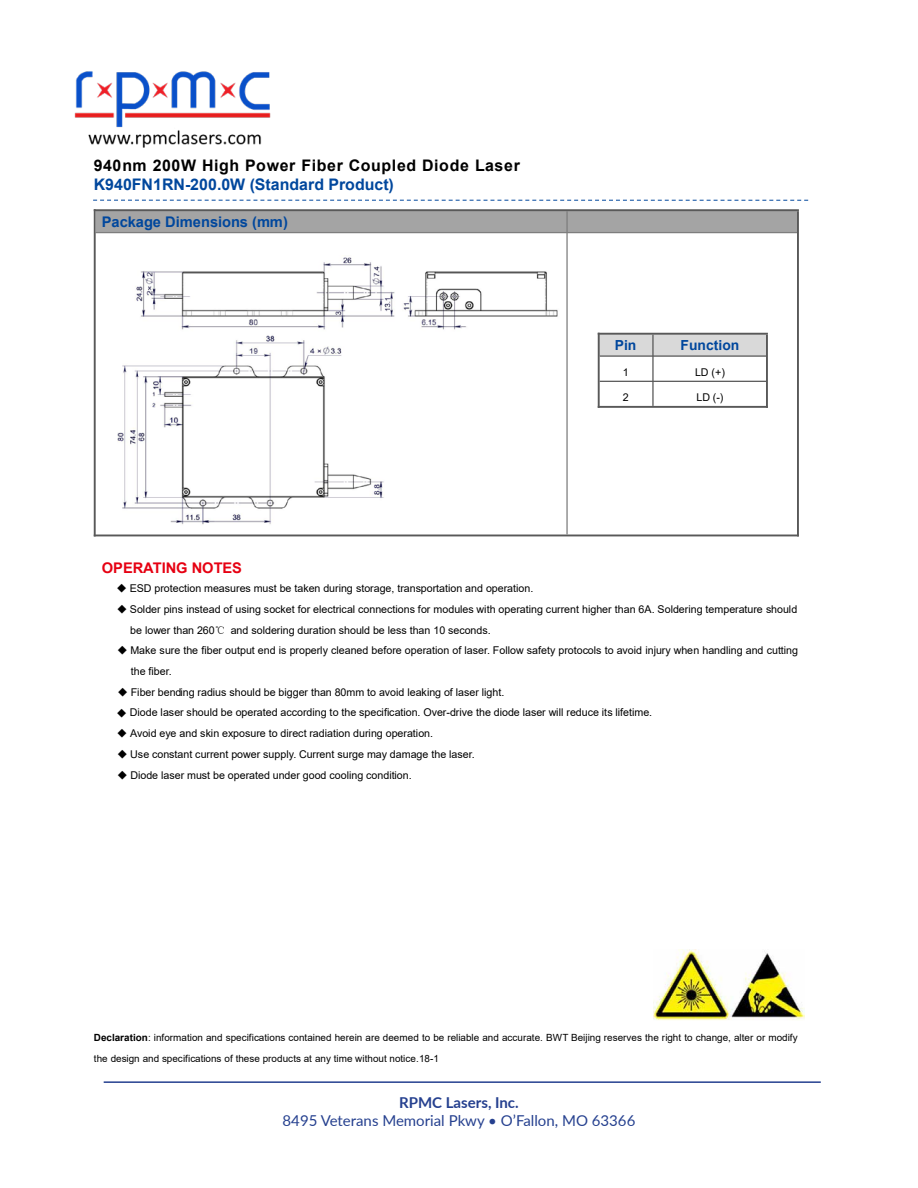
<style>
.page{position:relative;width:918px;height:1188px;background:#fff}
.page>*{position:absolute;margin:0;border:0;box-sizing:border-box;transform-origin:0 0}
.t1{font:700 15.9px "Arial";letter-spacing:.04em;color:#000}
.t2{font:700 15.9px "Arial";color:#00479d}
.t3{font:15px "Lato";color:#25408f}
.t4{font:700 15px "Lato";color:#25408f}
.t5{font:700 14.7px "Arial";letter-spacing:-.005em;color:#00479d}
.t6{font:700 14.7px "Arial";letter-spacing:-.005em;color:#e60012}
.t7{font:700 13.95px "Arial";color:#00479d}
.t8{font:10.65px/20.7px "Arial";letter-spacing:-.005em;color:#000}
.t9{font:9.9px/20.7px "Arial";letter-spacing:.005em;color:#000}
.s1{font-family:"Sim Sun"}
.s2{font-weight:700}
</style>
<div class="page">
<hr style="left:104px;top:1081px;width:717px;height:2px;background:#25408f">
<img style="left:74px;top:71px;width:197px;height:76px">
<svg style="left:93px;top:200px;width:715px;height:1px"></svg>
<div style="left:96px;top:211px;width:471px;height:21px;background:#a4a4a4"></div>
<div style="left:568px;top:211px;width:229px;height:21px;background:#a4a4a4"></div>
<img style="left:117px;top:257px;width:441px;height:268px">
<div style="left:600px;top:335px;width:52px;height:20px;background:#d9d9d9"></div>
<div style="left:653px;top:335px;width:113px;height:20px;background:#d9d9d9"></div>
<hr style="left:598px;top:333px;width:170px;height:2px;background:#595959">
<hr style="left:598px;top:406px;width:170px;height:2px;background:#595959">
<hr style="left:600px;top:355px;width:166px;height:2px;background:#595959">
<hr style="left:600px;top:381px;width:166px;height:1px;background:#595959">
<hr style="left:598px;top:333px;width:2px;height:75px;background:#595959">
<hr style="left:766px;top:335px;width:2px;height:73px;background:#595959">
<hr style="left:652px;top:335px;width:2px;height:71px;background:#595959">
<hr style="left:94px;top:209px;width:705px;height:2px;background:#595959">
<hr style="left:94px;top:535px;width:705px;height:1px;background:#595959">
<hr style="left:96px;top:232px;width:701px;height:1px;background:#7e7e7e">
<hr style="left:94px;top:209px;width:2px;height:327px;background:#595959">
<hr style="left:797px;top:211px;width:2px;height:325px;background:#595959">
<hr style="left:566px;top:211px;width:2px;height:324px;background:#7e7e7e">
<img style="left:653px;top:950px;width:152px;height:70px">
<h1 class="t1" style="left:94px;top:154px;width:428px">940nm 200W High Power Fiber Coupled Diode Laser</h1>
<h1 class="t2" style="left:94px;top:173px;width:302px">K940FN1RN-200.0W (Standard Product)</h1>
<h3 class="t5" style="left:102px;top:211px;width:188px">Package Dimensions (mm)</h3>
<h3 class="t7" style="left:615px;top:335px;width:23px">Pin</h3>
<h3 class="t7" style="left:681px;top:335px;width:60px">Function</h3>
<p class="t8" style="left:623px;top:362px;width:7px">1</p>
<p class="t8" style="left:695px;top:362px;width:31px">LD (+)</p>
<p class="t8" style="left:623px;top:387px;width:7px">2</p>
<p class="t8" style="left:697px;top:387px;width:28px">LD (-)</p>
<h3 class="t6" style="left:102px;top:557px;width:142px">OPERATING NOTES</h3>
<p class="t8" style="left:116px;top:578px;width:418px">◆ ESD protection measures must be taken during storage, transportation and operation.</p>
<p class="t8" style="left:130px;top:599px;width:669px;text-indent:-14px">◆ Solder pins instead of using socket for electrical connections for modules with operating current higher than 6A. Soldering temperature should be lower than 260<span class="s1">℃</span> and soldering duration should be less than 10 seconds.</p>
<p class="t8" style="left:131px;top:640px;width:669px;text-indent:-14px">◆ Make sure the fiber output end is properly cleaned before operation of laser. Follow safety protocols to avoid injury when handling and cutting the fiber.</p>
<p class="t8" style="left:118px;top:682px;width:388px">◆ Fiber bending radius should be bigger than 80mm to avoid leaking of laser light.</p>
<p class="t8" style="left:117px;top:702px;width:537px">◆ Diode laser should be operated according to the specification. Over-drive the diode laser will reduce its lifetime.</p>
<p class="t8" style="left:117px;top:723px;width:318px">◆ Avoid eye and skin exposure to direct radiation during operation.</p>
<p class="t8" style="left:117px;top:744px;width:359px">◆ Use constant current power supply. Current surge may damage the laser.</p>
<p class="t8" style="left:117px;top:764px;width:296px">◆ Diode laser must be operated under good cooling condition.</p>
<p class="t9" style="left:94px;top:1027px;width:705px"><span class="s2">Declaration</span>: information and specifications contained herein are deemed to be reliable and accurate. BWT Beijing reserves the right to change, alter or modify the design and specifications of these products at any time without notice.18-1</p>
<h2 class="t4" style="left:399px;top:1092px;width:121px">RPMC Lasers, Inc.</h2>
<h2 class="t3" style="left:283px;top:1110px;width:354px">8495 Veterans Memorial Pkwy • O’Fallon, MO 63366</h2>
</div>
